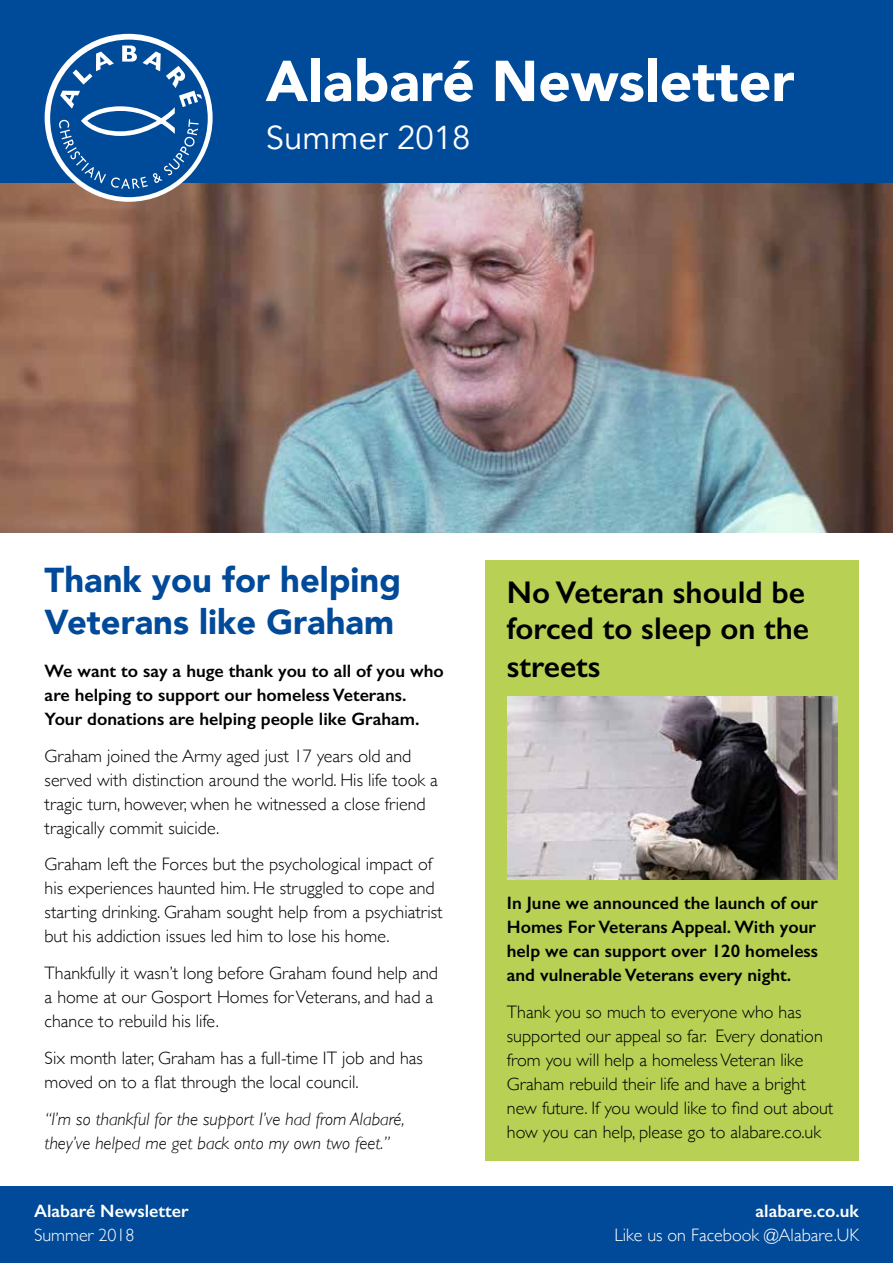
<style>
.page{position:relative;width:893px;height:1263px;background:#fff}
.page>*{position:absolute;margin:0;border:0;box-sizing:border-box;transform-origin:0 0}
.t1{font:900 57px "Avenir";color:#fff}
.t2{font:900 34.5px/41.4px "Avenir";color:#004a99}
.t3{font:33px "Avenir";color:#fff}
.t4{font:600 31.5px/36.9px "Gill Sans";color:#000}
.t5{font:300 18px/24px "Gill Sans";color:#000}
.t6{font:600 18px/24px "Gill Sans";color:#000}
.t7{font:italic 300 18px/24px "Gill Sans";color:#000}
.t8{font:300 18px "Gill Sans";color:#fff}
.t9{font:600 18px "Gill Sans";color:#fff}
</style>
<div class="page">
<img style="left:0;top:183px;width:893px;height:350px">
<div style="left:0;top:0;width:893px;height:183px;background:#004a9a"></div>
<svg style="left:45px;top:34px;width:168px;height:168px;fill:#fff"></svg>
<div style="left:50px;top:40px;width:158px;height:157px;background:#004a9a;border-radius:50%"></div>
<svg style="left:59px;top:46px;width:143px;height:143px"></svg>
<div style="left:0;top:1186px;width:893px;height:77px;background:#004a99"></div>
<div style="left:486px;top:560px;width:373px;height:601px;background:#b8d054"></div>
<img style="left:507px;top:696px;width:331px;height:183px">
<h1 class="t1" style="left:266px;top:32px;width:530px">Alabaré Newsletter</h1>
<h3 class="t3" style="left:266px;top:118px;width:206px">Summer 2018</h3>
<h2 class="t2" style="left:45px;top:559px;width:358px">Thank you for helping<br>Veterans like Graham</h2>
<p class="t6" style="left:45px;top:658px;width:401px">We want to say a huge thank you to all of you who are helping to support our homeless Veterans.<br>Your donations are helping people like Graham.</p>
<p class="t5" style="left:45px;top:743px;width:395px">Graham joined the Army aged just 17 years old and served with distinction around the world. His life took a tragic turn, however, when he witnessed a close friend tragically commit suicide.</p>
<p class="t5" style="left:45px;top:851px;width:399px">Graham left the Forces but the psychological impact of his experiences haunted him. He struggled to cope and starting drinking. Graham sought help from a psychiatrist but his addiction issues led him to lose his home.</p>
<p class="t5" style="left:45px;top:960px;width:395px">Thankfully it wasn’t long before Graham found help and a home at our Gosport Homes for Veterans, and had a chance to rebuild his life.</p>
<p class="t5" style="left:45px;top:1045px;width:380px">Six month later, Graham has a full-time IT job and has moved on to a flat through the local council.</p>
<p class="t7" style="left:45px;top:1106px;width:362px">“I’m so thankful for the support I’ve had from Alabaré, they’ve helped me get back onto my own two feet.”</p>
<p class="t9" style="left:34px;top:1200px;width:156px">Alabaré Newsletter</p>
<p class="t8" style="left:34px;top:1221px;width:102px">Summer 2018</p>
<h3 class="t4" style="left:507px;top:574px;width:304px">No Veteran should be forced to sleep on the streets</h3>
<p class="t6" style="left:507px;top:891px;width:313px">In June we announced the launch of our Homes For Veterans Appeal. With your help we can support over 120 homeless and vulnerable Veterans every night.</p>
<p class="t5" style="left:507px;top:999px;width:328px">Thank you so much to everyone who has supported our appeal so far. Every donation from you will help a homeless Veteran like Graham rebuild their life and have a bright new future. If you would like to find out about how you can help, please go to alabare.co.uk</p>
<p class="t9" style="left:756px;top:1200px;width:105px">alabare.co.uk</p>
<p class="t8" style="left:614px;top:1221px;width:246px">Like us on Facebook @Alabare.UK</p>
</div>
